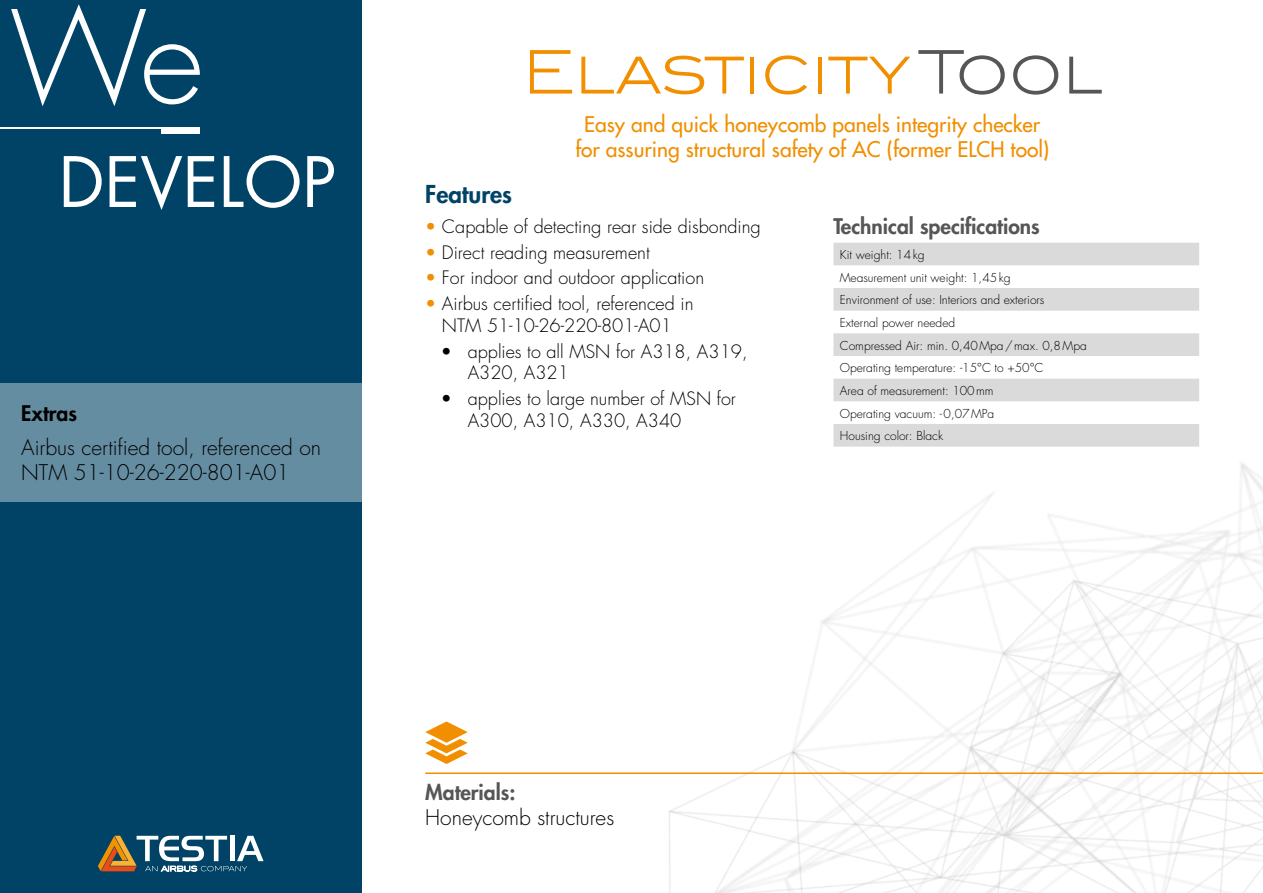
<style>
.page{position:relative;width:1263px;height:893px;background:#fff}
.page>*{position:absolute;margin:0;border:0;box-sizing:border-box;transform-origin:0 0}
.t1{font:300 60px "Blair ITC";color:#f18f00}
.t2{font:800 24px "Futura Std";color:#004366}
.t3{font:500 21px/25.2px "Futura Std";color:#f18f00;text-align:center}
.t4{font:300 21px/25.2px "Futura Std";color:#000}
.t5{font:800 21px "Futura Std";color:#565656}
.t6{font:800 21px "Futura Std";color:#000}
.t7{font:300 18px/21.6px "Futura Std";color:#000}
.t8{font:300 12px/22.6px "Futura Std";color:#000}
.s1{color:#565656}
.s2{color:#f18f00}
</style>
<div class="page">
<div style="left:0;top:0;width:361px;height:893px;background:#004366"></div>
<svg style="left:98px;top:836px;width:166px;height:36px"></svg>
<img style="left:668px;top:463px;width:595px;height:430px">
<svg style="left:64px;top:155px;width:270px;height:55px"></svg>
<div style="left:162px;top:128px;width:38px;height:6px;background:#fff"></div>
<hr style="left:0;top:128px;width:200px;height:1px;background:#fff">
<svg style="left:11px;top:4px;width:189px;height:102px"></svg>
<hr style="left:425px;top:772px;width:838px;height:2px;background:#f18f00">
<svg style="left:425px;top:721px;width:43px;height:43px"></svg>
<div style="left:0;top:383px;width:361px;height:118px;background:#658da2"></div>
<svg style="left:833px;top:243px;width:366px;height:204px;fill:#dadada"></svg>
<p class="t6" style="left:21px;top:400px;width:57px">Extras</p>
<p class="t4" style="left:21px;top:435px;width:301px">Airbus certified tool, referenced on<br>NTM 51-10-26-220-801-A01</p>
<h1 class="t1" style="left:522px;top:38px;width:581px">Elasticity<span class="s1">Tool</span></h1>
<p class="t3" style="left:575px;top:112px;width:475px">Easy and quick honeycomb panels integrity checker for assuring structural safety of AC (former ELCH tool)</p>
<h2 class="t2" style="left:425px;top:179px;width:88px">Features</h2>
<p class="t7" style="left:425px;top:216px;width:337px"><span class="s2">•</span> Capable of detecting rear side disbonding</p>
<p class="t7" style="left:425px;top:242px;width:226px"><span class="s2">•</span> Direct reading measurement</p>
<p class="t7" style="left:425px;top:268px;width:280px"><span class="s2">•</span> For indoor and outdoor application</p>
<p class="t7" style="left:425px;top:293px;width:270px;text-align:center"><span class="s2">•</span> Airbus certified tool, referenced in<br>NTM 51-10-26-220-801-A01</p>
<p class="t7" style="left:468px;top:341px;width:281px;text-indent:-27px">• applies to all MSN for A318, A319,<br>A320, A321</p>
<p class="t7" style="left:468px;top:388px;width:270px;text-indent:-27px">• applies to large number of MSN for<br>A300, A310, A330, A340</p>
<p class="t5" style="left:833px;top:213px;width:208px">Technical specifications</p>
<p class="t8" style="left:840px;top:244px;width:248px">Kit weight: 14kg<br>Measurement unit weight: 1,45kg<br>Environment of use: Interiors and exteriors<br>External power needed<br>Compressed Air: min. 0,40Mpa/max. 0,8Mpa<br>Operating temperature: -15°C to +50°C<br>Area of measurement: 100mm<br>Operating vacuum: -0,07MPa<br>Housing color: Black</p>
<p class="t5" style="left:425px;top:779px;width:92px">Materials:</p>
<p class="t4" style="left:425px;top:805px;width:190px">Honeycomb structures</p>
</div>
